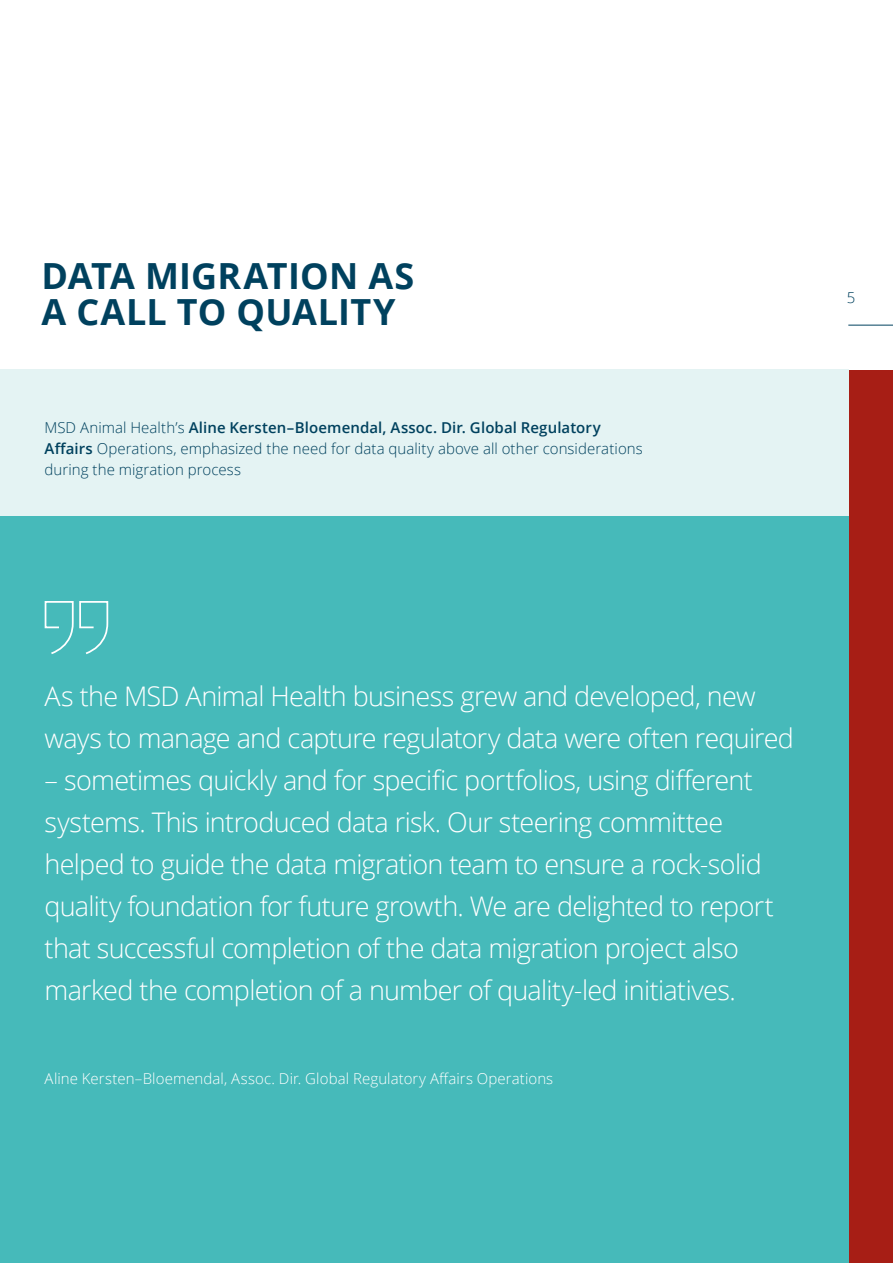
<style>
.page{position:relative;width:893px;height:1263px;background:#fff}
.page>*{position:absolute;margin:0;border:0;box-sizing:border-box;transform-origin:0 0}
.t1{font:700 36px/36px "Open Sans";letter-spacing:.005em;color:#00415e}
.t2{font:300 27px/42px "Open Sans";letter-spacing:-.025em;color:#fff}
.t3{font:300 15px/21px "Open Sans";letter-spacing:.005em;color:#00415e}
.t4{font:300 15px "Open Sans";letter-spacing:.005em;color:#fff}
.s1{font-weight:600}
</style>
<div class="page">
<div style="left:848px;top:370px;width:45px;height:893px;background:#a71e15"></div>
<hr style="left:848px;top:325px;width:45px;height:1px;background:#00415e">
<div style="left:0;top:370px;width:848px;height:147px;background:#e4f3f3"></div>
<div style="left:0;top:517px;width:848px;height:746px;background:#46baba"></div>
<svg style="left:45px;top:601px;width:63px;height:53px"></svg>
<h1 class="t1" style="left:41px;top:257px;width:374px">DATA MIGRATION AS<br>A CALL TO QUALITY</h1>
<p class="t3" style="left:45px;top:417px;width:600px">MSD Animal Health’s <span class="s1">Aline Kersten–Bloemendal, Assoc. Dir. Global Regulatory<br>Affairs</span> Operations, emphasized the need for data quality above all other considerations during the migration process</p>
<p class="t3" style="left:847px;top:286px;width:10px">5</p>
<p class="t2" style="left:45px;top:674px;width:751px">As the MSD Animal Health business grew and developed, new ways to manage and capture regulatory data were often required</p>
<p class="t2" style="left:45px;top:758px;width:731px">– sometimes quickly and for specific portfolios, using different systems. This introduced data risk. Our steering committee helped to guide the data migration team to ensure a rock-solid quality foundation for future growth. We are delighted to report that successful completion of the data migration project also marked the completion of a number of quality-led initiatives.</p>
<p class="t4" style="left:45px;top:1068px;width:510px">Aline Kersten–Bloemendal, Assoc. Dir. Global Regulatory Affairs Operations</p>
</div>
